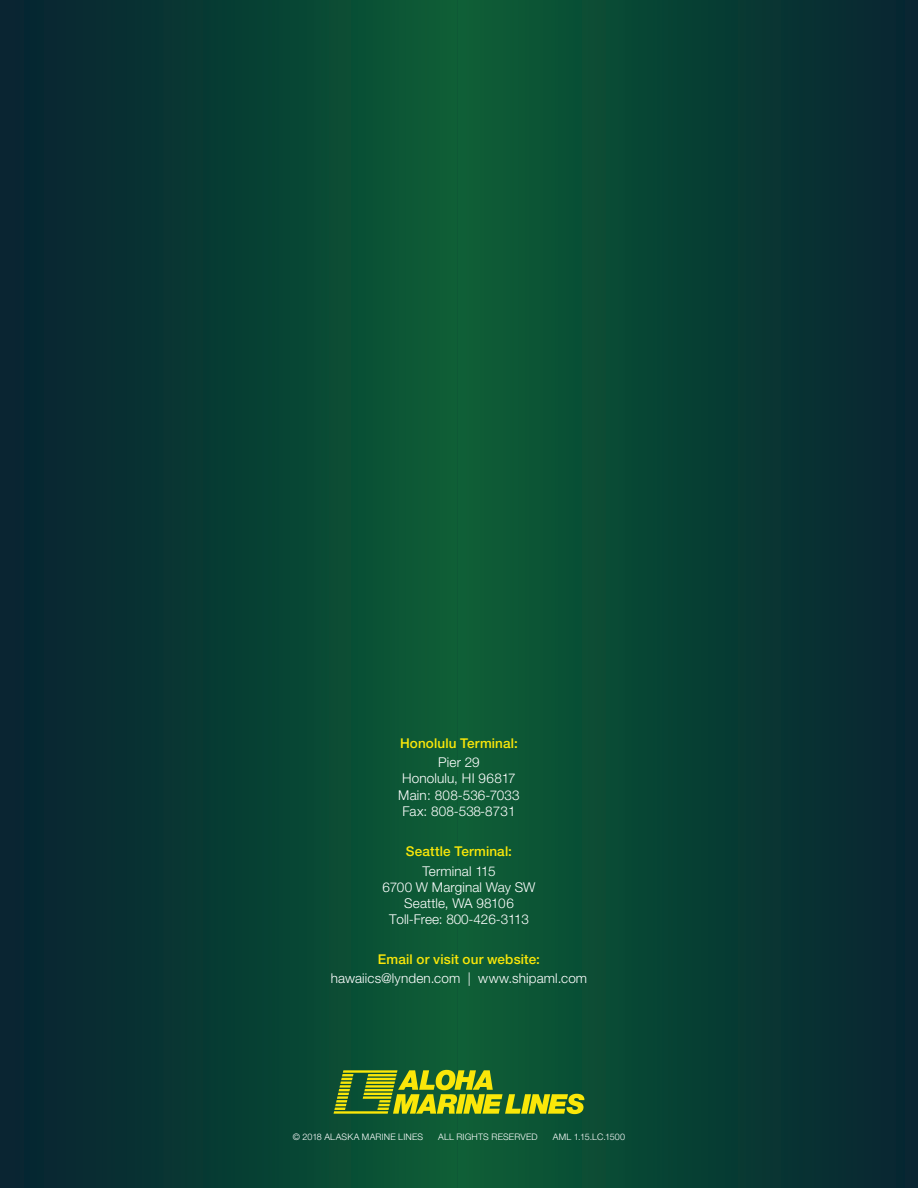
<style>
.page{position:relative;width:918px;height:1188px;background:#fff}
.page>*{position:absolute;margin:0;border:0;box-sizing:border-box;transform-origin:0 0}
.t1{font:300 13.5px/16.2px "Helvetica Neue LT Std";letter-spacing:.01em;color:#fff;text-align:center}
.t2{font:500 13.5px "Helvetica Neue LT Std";letter-spacing:.01em;color:#fae709}
.t3{font:300 9px "Helvetica Neue LT Std";letter-spacing:.02em;color:#fff}
</style>
<div class="page">
<div style="left:458px;top:0;width:460px;height:1188px;background:linear-gradient(to right,#0c5f36,#062331)"></div>
<div style="left:0;top:0;width:458px;height:1188px;background:linear-gradient(to right,#062031,#0b5c36)"></div>
<img style="left:458px;top:0;width:1px;height:1188px">
<svg style="left:334px;top:1070px;width:250px;height:44px;background:#729322"></svg>
<p class="t2" style="left:400px;top:735px;width:119px">Honolulu Terminal:</p>
<p class="t1" style="left:398px;top:754px;width:123px">Pier 29<br>Honolulu, HI 96817<br>Main: 808-536-7033<br>Fax: 808-538-8731</p>
<p class="t2" style="left:406px;top:843px;width:108px">Seattle Terminal:</p>
<p class="t1" style="left:383px;top:862px;width:155px">Terminal 115<br>6700 W Marginal Way SW<br>Seattle, WA 98106<br>Toll-Free: 800-426-3113</p>
<p class="t2" style="left:378px;top:951px;width:164px">Email or visit our website:</p>
<p class="t1" style="left:331px;top:970px;width:258px">hawaiics@lynden.com | www.shipaml.com</p>
<p class="t3" style="left:293px;top:1132px;width:132px">© 2018 ALASKA MARINE LINES</p>
<p class="t3" style="left:438px;top:1132px;width:101px">ALL RIGHTS RESERVED</p>
<p class="t3" style="left:553px;top:1132px;width:74px">AML 1.15.LC.1500</p>
</div>
